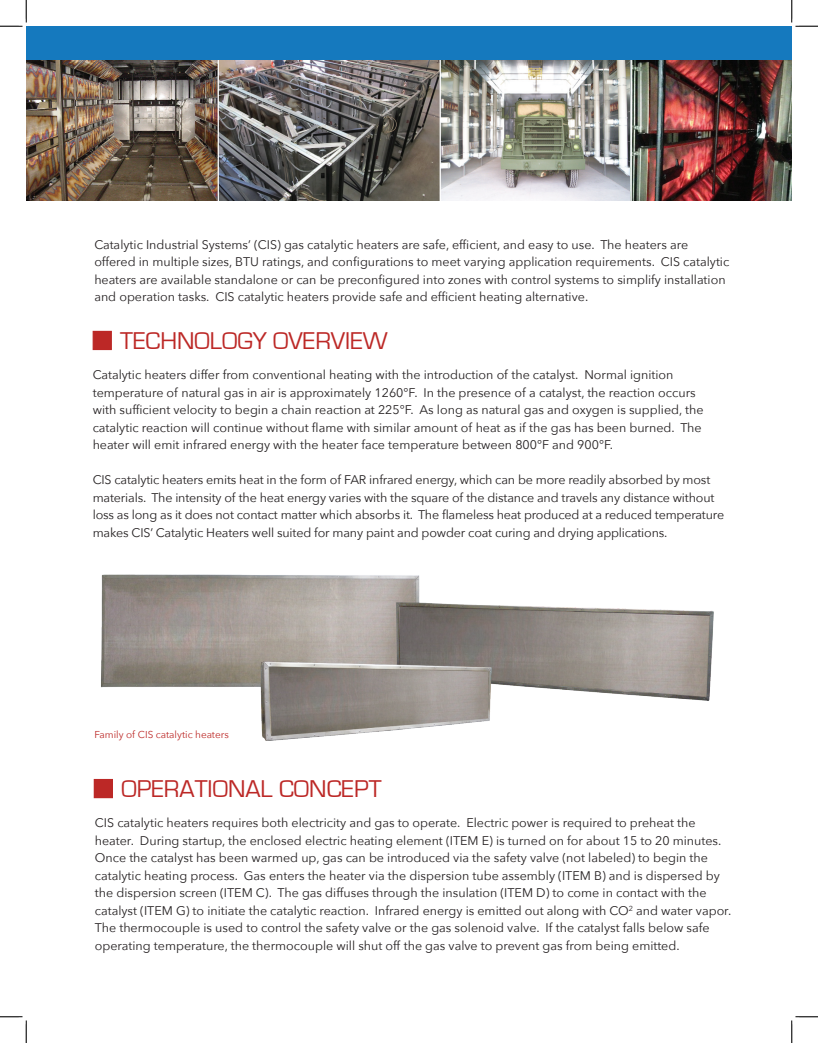
<style>
.page{position:relative;width:818px;height:1043px;background:#fff}
.page>*{position:absolute;margin:0;border:0;box-sizing:border-box;transform-origin:0 0}
.Section_Heading{font:25px "Eurostile";color:#bc2826}
.t1{font:12.5px/17.5px "Avenir Next";color:#231f20}
.t2{font:10px "Avenir Next";color:#bc2826}
</style>
<div class="page">
<img style="left:101px;top:574px;width:613px;height:167px">
<div style="left:93px;top:331px;width:19px;height:19px;background:#bc2826;border:1px solid #bc2826"></div>
<div style="left:94px;top:779px;width:19px;height:19px;background:#bc2826"></div>
<img style="left:26px;top:60px;width:192px;height:141px">
<img style="left:219px;top:60px;width:220px;height:141px">
<img style="left:441px;top:60px;width:350px;height:141px">
<hr style="left:630px;top:60px;width:1px;height:148px;background:#fff">
<div style="left:26px;top:26px;width:765px;height:34px;background:#1579be"></div>
<svg style="left:0;top:0;width:27px;height:27px"></svg>
<svg style="left:0;top:1016px;width:27px;height:26px"></svg>
<svg style="left:791px;top:0;width:27px;height:27px"></svg>
<svg style="left:791px;top:1016px;width:27px;height:26px"></svg>
<p class="t1" style="left:94px;top:235px;width:636px">Catalytic Industrial Systems’ (CIS) gas catalytic heaters are safe, efficient, and easy to use. The heaters are offered in multiple sizes, BTU ratings, and configurations to meet varying application requirements. CIS catalytic heaters are available standalone or can be preconfigured into zones with control systems to simplify installation and operation tasks. CIS catalytic heaters provide safe and efficient heating alternative.</p>
<p class="Section_Heading" style="left:120px;top:327px;width:269px">TECHNOLOGY OVERVIEW</p>
<p class="t1" style="left:93px;top:365px;width:612px">Catalytic heaters differ from conventional heating with the introduction of the catalyst. Normal ignition temperature of natural gas in air is approximately 1260°F. In the presence of a catalyst, the reaction occurs with sufficient velocity to begin a chain reaction at 225°F. As long as natural gas and oxygen is supplied, the catalytic reaction will continue without flame with similar amount of heat as if the gas has been burned. The heater will emit infrared energy with the heater face temperature between 800°F and 900°F.</p>
<p class="t1" style="left:93px;top:470px;width:633px">CIS catalytic heaters emits heat in the form of FAR infrared energy, which can be more readily absorbed by most materials. The intensity of the heat energy varies with the square of the distance and travels any distance without loss as long as it does not contact matter which absorbs it. The flameless heat produced at a reduced temperature makes CIS’ Catalytic Heaters well suited for many paint and powder coat curing and drying applications.</p>
<p class="t2" style="left:94px;top:726px;width:136px">Family of CIS catalytic heaters</p>
<p class="Section_Heading" style="left:121px;top:775px;width:262px">OPERATIONAL CONCEPT</p>
<p class="t1" style="left:95px;top:813px;width:638px">CIS catalytic heaters requires both electricity and gas to operate. Electric power is required to preheat the heater. During startup, the enclosed electric heating element (ITEM E) is turned on for about 15 to 20 minutes.<br>Once the catalyst has been warmed up, gas can be introduced via the safety valve (not labeled) to begin the catalytic heating process. Gas enters the heater via the dispersion tube assembly (ITEM B) and is dispersed by the dispersion screen (ITEM C). The gas diffuses through the insulation (ITEM D) to come in contact with the catalyst (ITEM G) to initiate the catalytic reaction. Infrared energy is emitted out along with CO<sup>2</sup> and water vapor.<br>The thermocouple is used to control the safety valve or the gas solenoid valve. If the catalyst falls below safe operating temperature, the thermocouple will shut off the gas valve to prevent gas from being emitted.</p>
</div>
